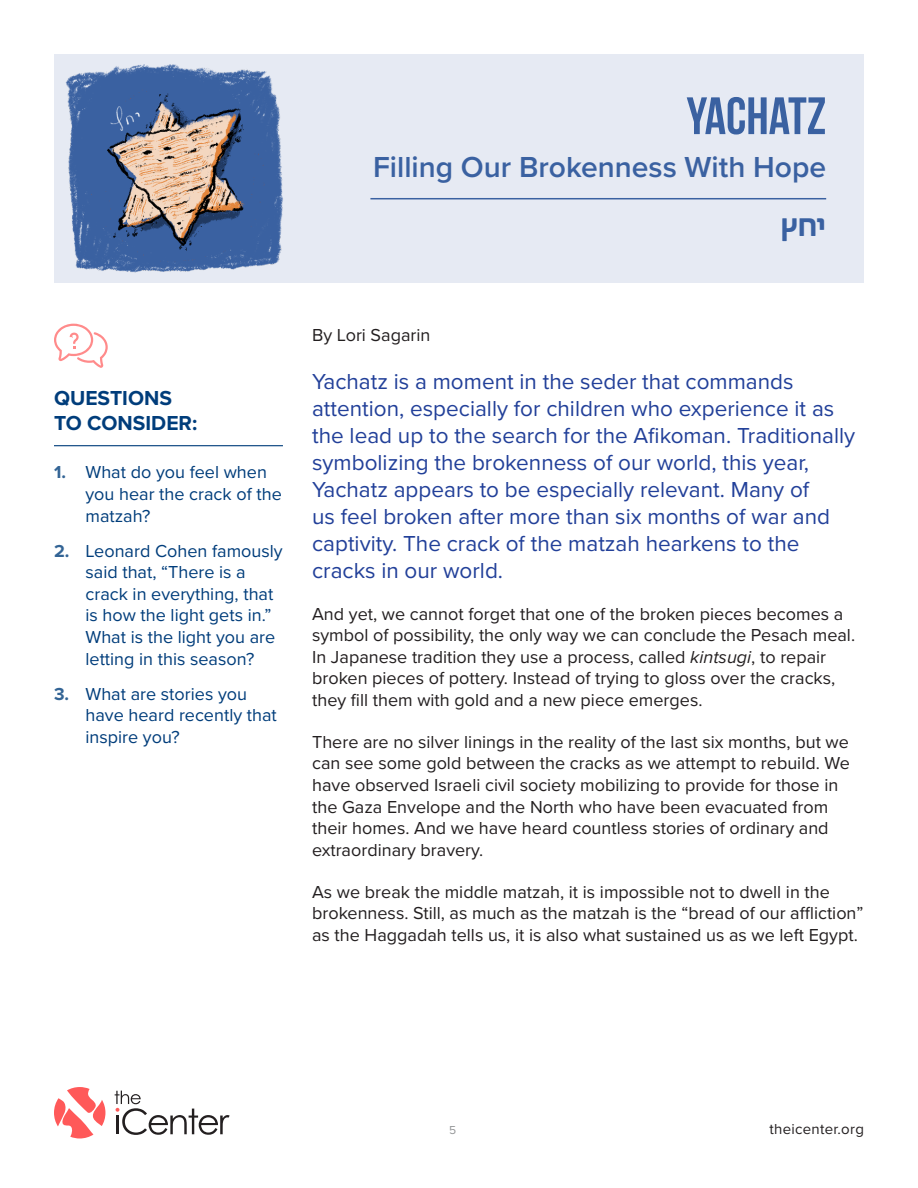
<style>
.page{position:relative;width:918px;height:1188px;background:#fff}
.page>*{position:absolute;margin:0;border:0;box-sizing:border-box;transform-origin:0 0}
.t1{font:700 52.5px "Bebas Neue";color:#3a61a1}
.t2{font:600 30px "Proxima Nova";color:#3a61a1}
.t3{font:700 30px "Greycliff Hebrew CF";color:#3a61a1}
.t4{font:22.5px/27px "Proxima Nova";color:#224099}
.t5{font:700 21px/25.2px "Proxima Nova";color:#003d7b}
.t6{font:18px/21.6px "Proxima Nova";color:#231f20}
.t7{font:18px/21.6px "Proxima Nova";color:#003d7b}
.t8{font:15px "Proxima Nova";letter-spacing:.02em;color:#231f20}
.t9{font:12px "Proxima Nova";color:#949698}
.s1{font-weight:700;color:#336495}
.s2{font-style:italic}
</style>
<div class="page">
<div style="left:54px;top:54px;width:810px;height:229px;background:#e6eaf3"></div>
<svg style="left:54px;top:324px;width:54px;height:44px"></svg>
<svg style="left:54px;top:1087px;width:51px;height:51px"></svg>
<svg style="left:115px;top:1091px;width:115px;height:44px"></svg>
<hr style="left:370px;top:198px;width:456px;height:1px;background:#3a61a1">
<img style="left:66px;top:65px;width:217px;height:207px">
<hr style="left:54px;top:445px;width:229px;height:1px;background:#003d7b">
<p class="t1" style="left:686px;top:87px;width:141px">YACHATZ</p>
<p class="t2" style="left:373px;top:144px;width:455px">Filling Our Brokenness With Hope</p>
<p class="t3" style="left:781px;top:207px;width:46px">חץ י</p>
<p class="t5" style="left:54px;top:384px;width:145px">QUESTIONS<br>TO CONSIDER:</p>
<p class="t7" style="left:86px;top:461px;width:198px;text-indent:-32px"><span class="s1">1.</span> What do you feel when you hear the crack of the matzah?</p>
<p class="t7" style="left:86px;top:539px;width:199px;text-indent:-32px"><span class="s1">2.</span> Leonard Cohen famously said that, “There is a crack in everything, that is how the light gets in.”<br>What is the light you are letting in this season?</p>
<p class="t7" style="left:86px;top:682px;width:193px;text-indent:-32px"><span class="s1">3.</span> What are stories you have heard recently that inspire you?</p>
<p class="t6" style="left:312px;top:324px;width:120px">By Lori Sagarin</p>
<p class="t4" style="left:312px;top:367px;width:545px">Yachatz is a moment in the seder that commands attention, especially for children who experience it as the lead up to the search for the Afikoman. Traditionally symbolizing the brokenness of our world, this year, Yachatz appears to be especially relevant. Many of<br>us feel broken after more than six months of war and captivity. The crack of the matzah hearkens to the cracks in our world.</p>
<p class="t6" style="left:312px;top:602px;width:545px">And yet, we cannot forget that one of the broken pieces becomes a symbol of possibility, the only way we can conclude the Pesach meal.<br>In Japanese tradition they use a process, called <span class="s2">kintsugi</span>, to repair broken pieces of pottery. Instead of trying to gloss over the cracks, they fill them with gold and a new piece emerges.</p>
<p class="t6" style="left:312px;top:730px;width:539px">There are no silver linings in the reality of the last six months, but we can see some gold between the cracks as we attempt to rebuild. We have observed Israeli civil society mobilizing to provide for those in the Gaza Envelope and the North who have been evacuated from their homes. And we have heard countless stories of ordinary and extraordinary bravery.</p>
<p class="t6" style="left:312px;top:880px;width:553px">As we break the middle matzah, it is impossible not to dwell in the brokenness. Still, as much as the matzah is the “bread of our affliction” as the Haggadah tells us, it is also what sustained us as we left Egypt.</p>
<p class="t9" style="left:449px;top:1121px;width:9px">5</p>
<p class="t8" style="left:769px;top:1118px;width:96px">theicenter.org</p>
</div>
